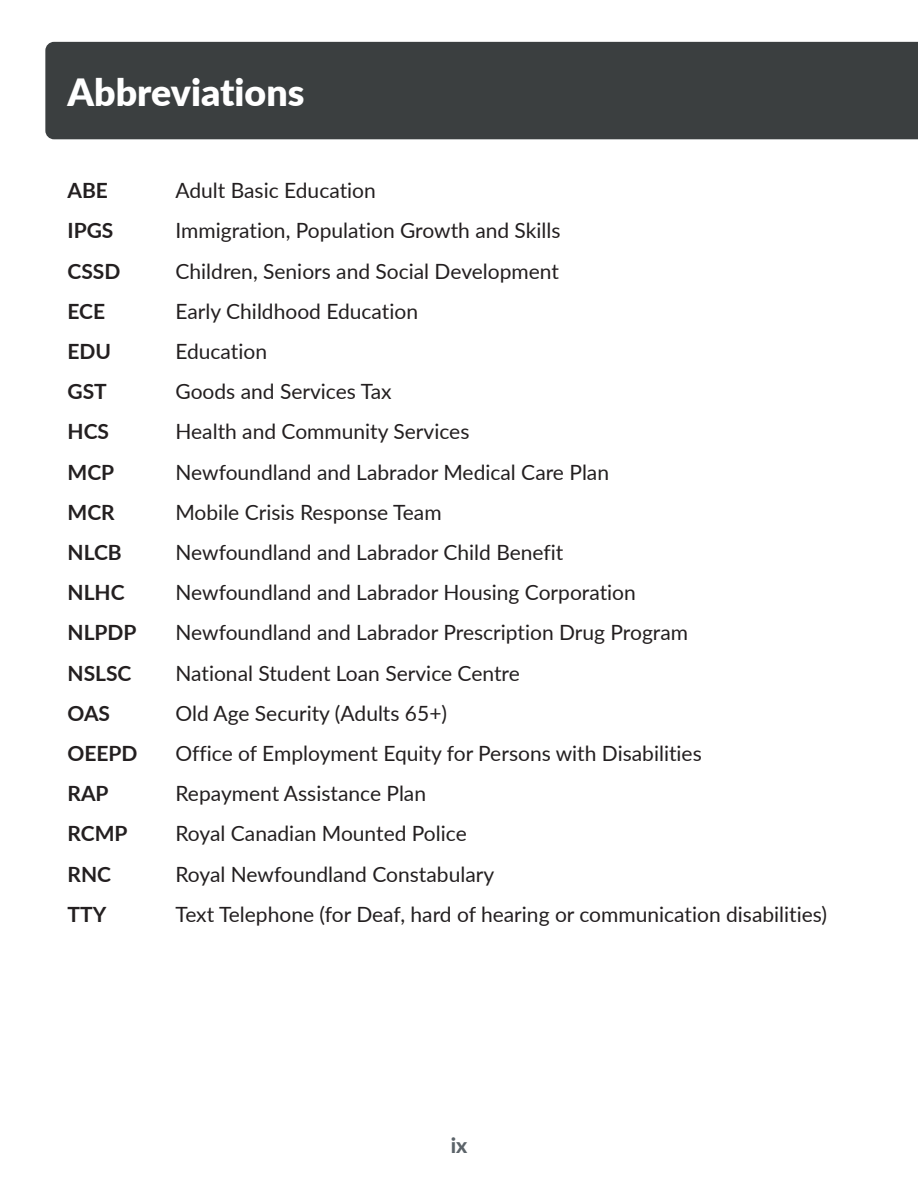
<style>
.page{position:relative;width:918px;height:1188px;background:#fff}
.page>*{position:absolute;margin:0;border:0;box-sizing:border-box;transform-origin:0 0}
.No_header{font:900 37.5px "Lato";color:#fff}
.Body_Text{font:21px "Lato";color:#231f20}
.Body_Text-2{font:700 21px "Lato";color:#231f20}
.t1{font:800 21px "Lato";color:#5b6369}
</style>
<div class="page">
<div style="left:45px;top:42px;width:873px;height:97px;background:#3b3f40"></div>
<p class="No_header" style="left:68px;top:64px;width:238px">Abbreviations</p>
<p class="Body_Text-2" style="left:68px;top:175px;width:42px">ABE</p>
<p class="Body_Text" style="left:176px;top:175px;width:202px">Adult Basic Education</p>
<p class="Body_Text-2" style="left:68px;top:215px;width:47px">IPGS</p>
<p class="Body_Text" style="left:176px;top:216px;width:387px">Immigration, Population Growth and Skills</p>
<p class="Body_Text-2" style="left:68px;top:255px;width:54px">CSSD</p>
<p class="Body_Text" style="left:176px;top:256px;width:385px">Children, Seniors and Social Development</p>
<p class="Body_Text-2" style="left:68px;top:296px;width:39px">ECE</p>
<p class="Body_Text" style="left:176px;top:296px;width:244px">Early Childhood Education</p>
<p class="Body_Text-2" style="left:68px;top:336px;width:45px">EDU</p>
<p class="Body_Text" style="left:176px;top:336px;width:93px">Education</p>
<p class="Body_Text-2" style="left:68px;top:376px;width:41px">GST</p>
<p class="Body_Text" style="left:175px;top:376px;width:218px">Goods and Services Tax</p>
<p class="Body_Text-2" style="left:68px;top:416px;width:43px">HCS</p>
<p class="Body_Text" style="left:175px;top:417px;width:296px">Health and Community Services</p>
<p class="Body_Text-2" style="left:68px;top:456px;width:48px">MCP</p>
<p class="Body_Text" style="left:175px;top:457px;width:435px">Newfoundland and Labrador Medical Care Plan</p>
<p class="Body_Text-2" style="left:68px;top:497px;width:49px">MCR</p>
<p class="Body_Text" style="left:175px;top:497px;width:268px">Mobile Crisis Response Team</p>
<p class="Body_Text-2" style="left:68px;top:537px;width:56px">NLCB</p>
<p class="Body_Text" style="left:175px;top:537px;width:389px">Newfoundland and Labrador Child Benefit</p>
<p class="Body_Text-2" style="left:68px;top:577px;width:59px">NLHC</p>
<p class="Body_Text" style="left:176px;top:577px;width:462px">Newfoundland and Labrador Housing Corporation</p>
<p class="Body_Text-2" style="left:68px;top:617px;width:71px">NLPDP</p>
<p class="Body_Text" style="left:175px;top:618px;width:514px">Newfoundland and Labrador Prescription Drug Program</p>
<p class="Body_Text-2" style="left:68px;top:657px;width:65px">NSLSC</p>
<p class="Body_Text" style="left:175px;top:658px;width:346px">National Student Loan Service Centre</p>
<p class="Body_Text-2" style="left:68px;top:698px;width:44px">OAS</p>
<p class="Body_Text" style="left:176px;top:698px;width:273px">Old Age Security (Adults 65+)</p>
<p class="Body_Text-2" style="left:68px;top:738px;width:72px">OEEPD</p>
<p class="Body_Text" style="left:175px;top:738px;width:528px">Office of Employment Equity for Persons with Disabilities</p>
<p class="Body_Text-2" style="left:68px;top:778px;width:43px">RAP</p>
<p class="Body_Text" style="left:175px;top:778px;width:252px">Repayment Assistance Plan</p>
<p class="Body_Text-2" style="left:68px;top:818px;width:62px">RCMP</p>
<p class="Body_Text" style="left:175px;top:819px;width:293px">Royal Canadian Mounted Police</p>
<p class="Body_Text-2" style="left:68px;top:858px;width:45px">RNC</p>
<p class="Body_Text" style="left:175px;top:859px;width:320px">Royal Newfoundland Constabulary</p>
<p class="Body_Text-2" style="left:68px;top:899px;width:40px">TTY</p>
<p class="Body_Text" style="left:176px;top:899px;width:653px">Text Telephone (for Deaf, hard of hearing or communication disabilities)</p>
<p class="t1" style="left:451px;top:1130px;width:18px">ix</p>
</div>
